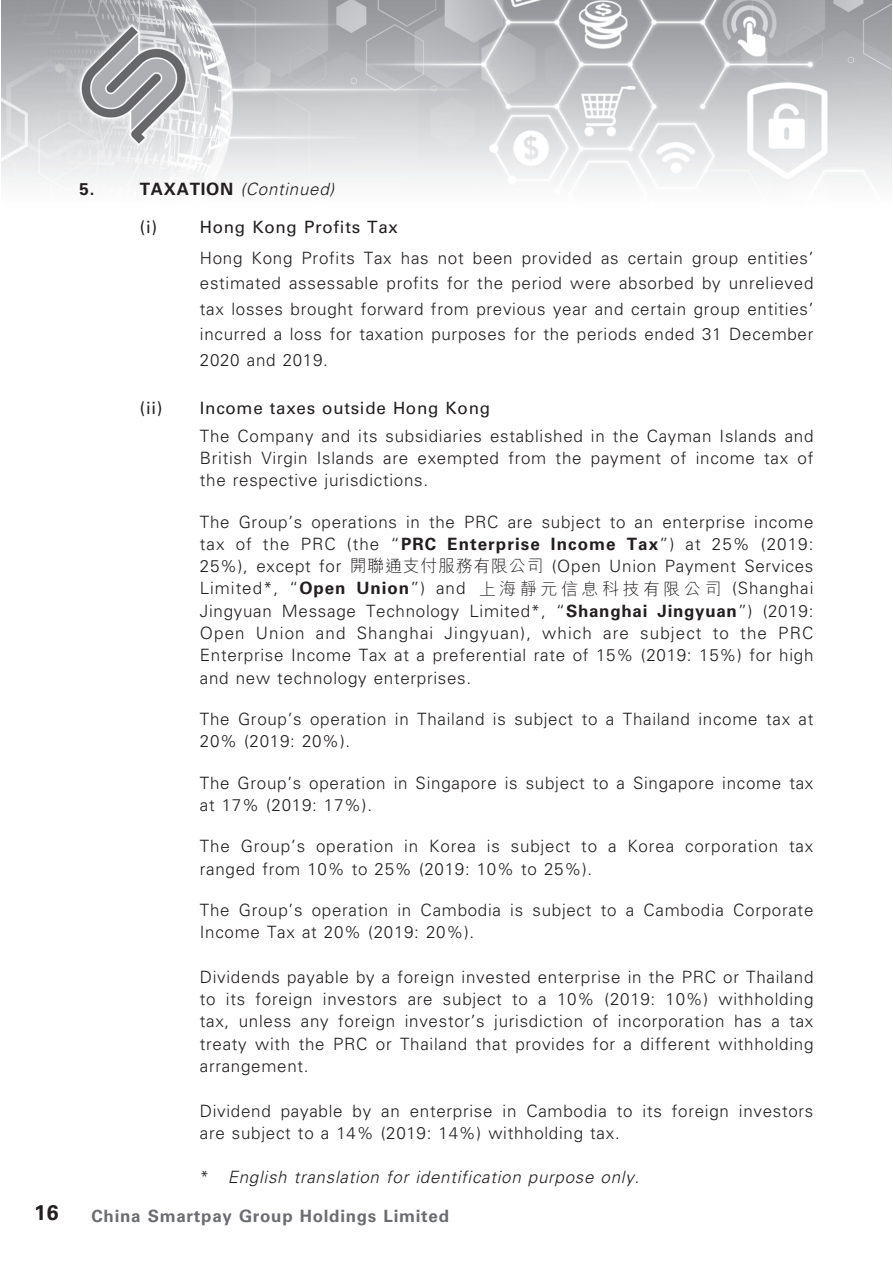
<style>
.page{position:relative;width:893px;height:1263px;background:#fff}
.page>*{position:absolute;margin:0;border:0;box-sizing:border-box;transform-origin:0 0}
.t1{font:700 21.15px "Univers LT Std";color:#231f20}
.t2{font:300 16.95px/22.4px "Univers";letter-spacing:.04em;color:#231f20}
.t3{font:italic 300 16.95px "Univers";letter-spacing:.04em;color:#231f20}
.t4{font:16.95px "Univers";letter-spacing:.04em;color:#231f20}
.t5{font:700 16.95px "Univers";letter-spacing:.04em;color:#6c6d70}
.t6{font:700 16.95px "Univers";color:#231f20}
.s1{font-weight:700;font-style:normal}
.s2{font-weight:700}
.s3{font-family:"M Hei HK Light E Ten B5 H";font-weight:400}
.s4{font-style:normal}
</style>
<div class="page">
<img style="left:1px;top:0;width:890px;height:186px">
<p class="t6" style="left:80px;top:183px;width:16px">5.</p>
<p class="t3" style="left:140px;top:183px;width:196px"><span class="s1">TAXATION</span> (Continued)</p>
<p class="t4" style="left:140px;top:220px;width:19px">(i)</p>
<p class="t4" style="left:200px;top:220px;width:200px">Hong Kong Profits Tax</p>
<p class="t2" style="left:200px;top:247px;width:615px;line-height:25.5px;text-align:justify">Hong Kong Profits Tax has not been provided as certain group entities’ estimated assessable profits for the period were absorbed by unrelieved tax losses brought forward from previous year and certain group entities’ incurred a loss for taxation purposes for the periods ended 31 December 2020 and 2019.</p>
<p class="t4" style="left:140px;top:401px;width:24px">(ii)</p>
<p class="t4" style="left:200px;top:401px;width:292px">Income taxes outside Hong Kong</p>
<p class="t2" style="left:200px;top:426px;width:615px;text-align:justify">The Company and its subsidiaries established in the Cayman Islands and British Virgin Islands are exempted from the payment of income tax of the respective jurisdictions.</p>
<p class="t2" style="left:200px;top:512px;width:615px;text-align:justify">The Group’s operations in the PRC are subject to an enterprise income tax of the PRC (the “<span class="s2">PRC Enterprise Income Tax</span>”) at 25% (2019:<br>25%), except for <span class="s3">開聯通支付服務有限公司</span> (Open Union Payment Services Limited*, “<span class="s2">Open Union</span>”) and <span class="s3">上海靜元信息科技有限公司</span> (Shanghai Jingyuan Message Technology Limited*, “<span class="s2">Shanghai Jingyuan</span>”) (2019:<br>Open Union and Shanghai Jingyuan), which are subject to the PRC Enterprise Income Tax at a preferential rate of 15% (2019: 15%) for high and new technology enterprises.</p>
<p class="t2" style="left:200px;top:709px;width:615px">The Group’s operation in Thailand is subject to a Thailand income tax at<br>20% (2019: 20%).</p>
<p class="t2" style="left:200px;top:773px;width:615px">The Group’s operation in Singapore is subject to a Singapore income tax at 17% (2019: 17%).</p>
<p class="t2" style="left:200px;top:837px;width:615px">The Group’s operation in Korea is subject to a Korea corporation tax ranged from 10% to 25% (2019: 10% to 25%).</p>
<p class="t2" style="left:200px;top:900px;width:615px">The Group’s operation in Cambodia is subject to a Cambodia Corporate<br>Income Tax at 20% (2019: 20%).</p>
<p class="t2" style="left:200px;top:967px;width:615px;text-align:justify">Dividends payable by a foreign invested enterprise in the PRC or Thailand to its foreign investors are subject to a 10% (2019: 10%) withholding tax, unless any foreign investor’s jurisdiction of incorporation has a tax treaty with the PRC or Thailand that provides for a different withholding arrangement.</p>
<p class="t2" style="left:200px;top:1101px;width:615px">Dividend payable by an enterprise in Cambodia to its foreign investors are subject to a 14% (2019: 14%) withholding tax.</p>
<p class="t3" style="left:200px;top:1171px;width:441px"><span class="s4">*</span> English translation for identification purpose only.</p>
<p class="t1" style="left:34px;top:1205px;width:26px">16</p>
<p class="t5" style="left:92px;top:1210px;width:359px">China Smartpay Group Holdings Limited</p>
</div>
